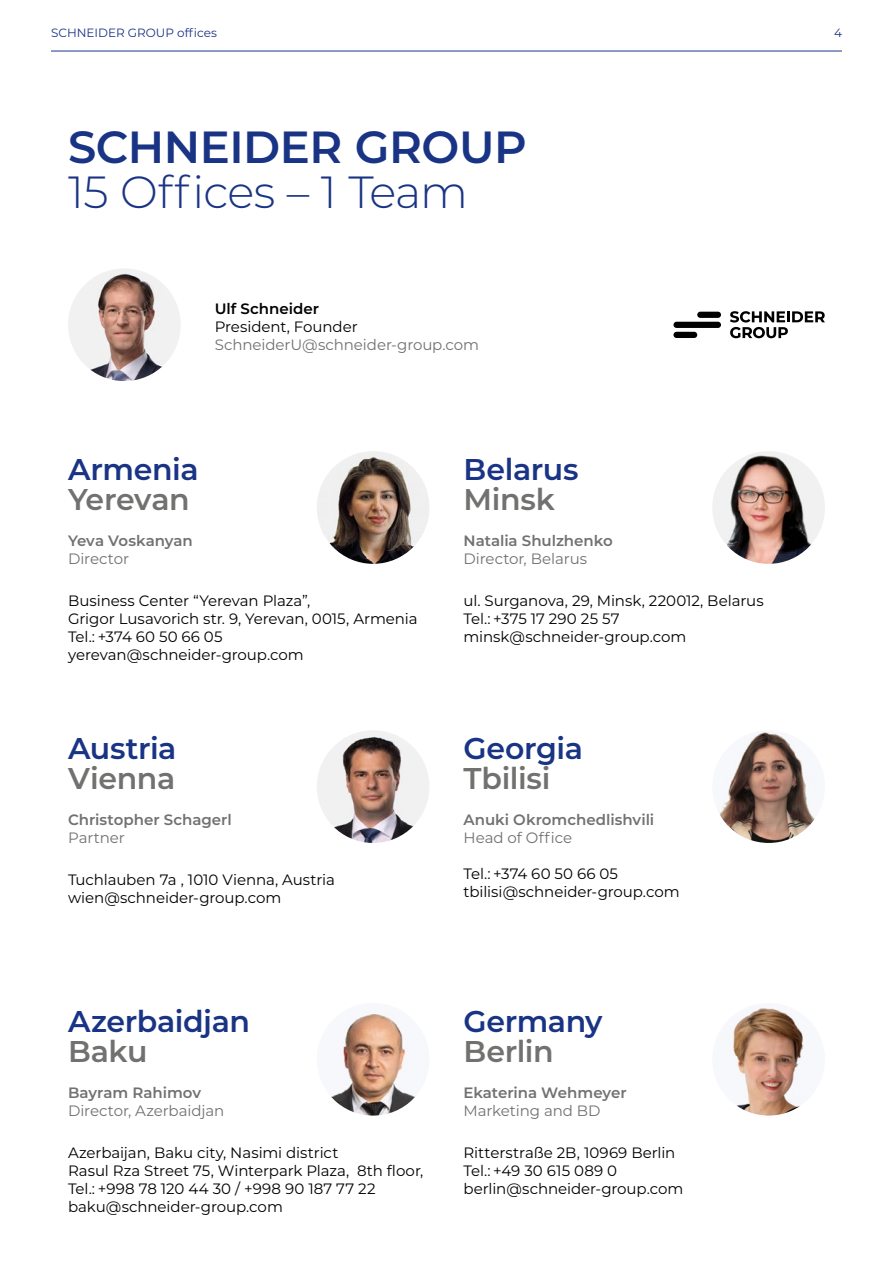
<style>
.page{position:relative;width:893px;height:1263px;background:#fff}
.page>*{position:absolute;margin:0;border:0;box-sizing:border-box;transform-origin:0 0}
.t1{font:300 45px "Montserrat";letter-spacing:-.02em;color:#1a3485}
.t2{font:600 45px "Montserrat";letter-spacing:-.01em;color:#1a3485}
.t3{font:600 30px "Montserrat";letter-spacing:-.015em;color:#1a3485}
.t4{font:600 30px "Montserrat";letter-spacing:-.01em;color:#717170}
.t5{font:15px/18px "Montserrat";letter-spacing:-.005em;color:#000}
.t6{font:15px "Montserrat";letter-spacing:-.005em;color:#717170}
.t7{font:600 15px "Montserrat";letter-spacing:-.005em;color:#717170}
.t8{font:600 15px "Montserrat";color:#000}
.t9{font:12px "Montserrat";color:#1a3485}
</style>
<div class="page">
<hr style="left:51px;top:51px;width:791px;height:1px;background:#1a3485">
<img style="left:712px;top:1003px;width:113px;height:112px;border-radius:56px">
<img style="left:317px;top:730px;width:112px;height:113px;border-radius:56px">
<img style="left:317px;top:1003px;width:112px;height:112px;border-radius:56px">
<img style="left:317px;top:451px;width:112px;height:113px;border-radius:56px">
<img style="left:712px;top:451px;width:113px;height:113px;border-radius:56px">
<img style="left:712px;top:730px;width:113px;height:113px;border-radius:56px">
<img style="left:68px;top:268px;width:113px;height:113px;border-radius:56px">
<svg style="left:730px;top:311px;width:95px;height:27px"></svg>
<div style="left:697px;top:312px;width:24px;height:6px;background:#000;border-radius:3px"></div>
<div style="left:673px;top:322px;width:48px;height:6px;background:#000;border-radius:3px"></div>
<div style="left:673px;top:332px;width:24px;height:6px;background:#000;border-radius:3px"></div>
<p class="t9" style="left:51px;top:25px;width:167px">SCHNEIDER GROUP offices</p>
<p class="t9" style="left:834px;top:25px;width:9px">4</p>
<h1 class="t2" style="left:68px;top:115px;width:460px">SCHNEIDER GROUP</h1>
<h1 class="t1" style="left:68px;top:161px;width:401px">15 Offices – 1 Team</h1>
<p class="t8" style="left:215px;top:298px;width:106px">Ulf Schneider</p>
<p class="t5" style="left:215px;top:317px;width:145px">President, Founder</p>
<p class="t6" style="left:215px;top:334px;width:266px">SchneiderU@schneider-group.com</p>
<h2 class="t3" style="left:68px;top:448px;width:132px">Armenia</h2>
<h2 class="t4" style="left:68px;top:478px;width:123px">Yerevan</h2>
<p class="t7" style="left:68px;top:530px;width:126px">Yeva Voskanyan</p>
<p class="t6" style="left:68px;top:548px;width:63px">Director</p>
<p class="t5" style="left:68px;top:591px;width:351px">Business Center “Yerevan Plaza”,<br>Grigor Lusavorich str. 9, Yerevan, 0015, Armenia Tel.: +374 60 50 66 05 yerevan@schneider-group.com</p>
<h2 class="t3" style="left:68px;top:727px;width:110px">Austria</h2>
<h2 class="t4" style="left:68px;top:757px;width:109px">Vienna</h2>
<p class="t7" style="left:68px;top:809px;width:165px">Christopher Schagerl</p>
<p class="t6" style="left:68px;top:828px;width:58px">Partner</p>
<p class="t5" style="left:68px;top:870px;width:268px">Tuchlauben 7a , 1010 Vienna, Austria wien@schneider-group.com</p>
<h2 class="t3" style="left:463px;top:448px;width:117px">Belarus</h2>
<h2 class="t4" style="left:463px;top:478px;width:93px">Minsk</h2>
<p class="t7" style="left:463px;top:530px;width:151px">Natalia Shulzhenko</p>
<p class="t6" style="left:463px;top:548px;width:125px">Director, Belarus</p>
<p class="t5" style="left:463px;top:591px;width:302px">ul. Surganova, 29, Minsk, 220012, Belarus<br>Tel.: +375 17 290 25 57 minsk@schneider-group.com</p>
<h2 class="t3" style="left:463px;top:727px;width:121px">Georgia</h2>
<h2 class="t4" style="left:463px;top:757px;width:88px">Tbilisi</h2>
<p class="t7" style="left:463px;top:809px;width:192px">Anuki Okromchedlishvili</p>
<p class="t6" style="left:463px;top:828px;width:110px">Head of Office</p>
<p class="t5" style="left:463px;top:864px;width:218px">Tel.: +374 60 50 66 05 tbilisi@schneider-group.com</p>
<h2 class="t3" style="left:68px;top:1000px;width:183px">Azerbaidjan</h2>
<h2 class="t4" style="left:68px;top:1030px;width:81px">Baku</h2>
<p class="t7" style="left:68px;top:1082px;width:135px">Bayram Rahimov</p>
<p class="t6" style="left:68px;top:1100px;width:158px">Director, Azerbaidjan</p>
<p class="t5" style="left:68px;top:1143px;width:357px">Azerbaijan, Baku city, Nasimi district<br>Rasul Rza Street 75, Winterpark Plaza, 8th floor, Tel.: +998 78 120 44 30 / +998 90 187 77 22 baku@schneider-group.com</p>
<h2 class="t3" style="left:463px;top:1000px;width:141px">Germany</h2>
<h2 class="t4" style="left:463px;top:1030px;width:92px">Berlin</h2>
<p class="t7" style="left:463px;top:1082px;width:165px">Ekaterina Wehmeyer</p>
<p class="t6" style="left:463px;top:1100px;width:139px">Marketing and BD</p>
<p class="t5" style="left:463px;top:1143px;width:221px">Ritterstraße 2B, 10969 Berlin<br>Tel.: +49 30 615 089 0 berlin@schneider-group.com</p>
</div>
